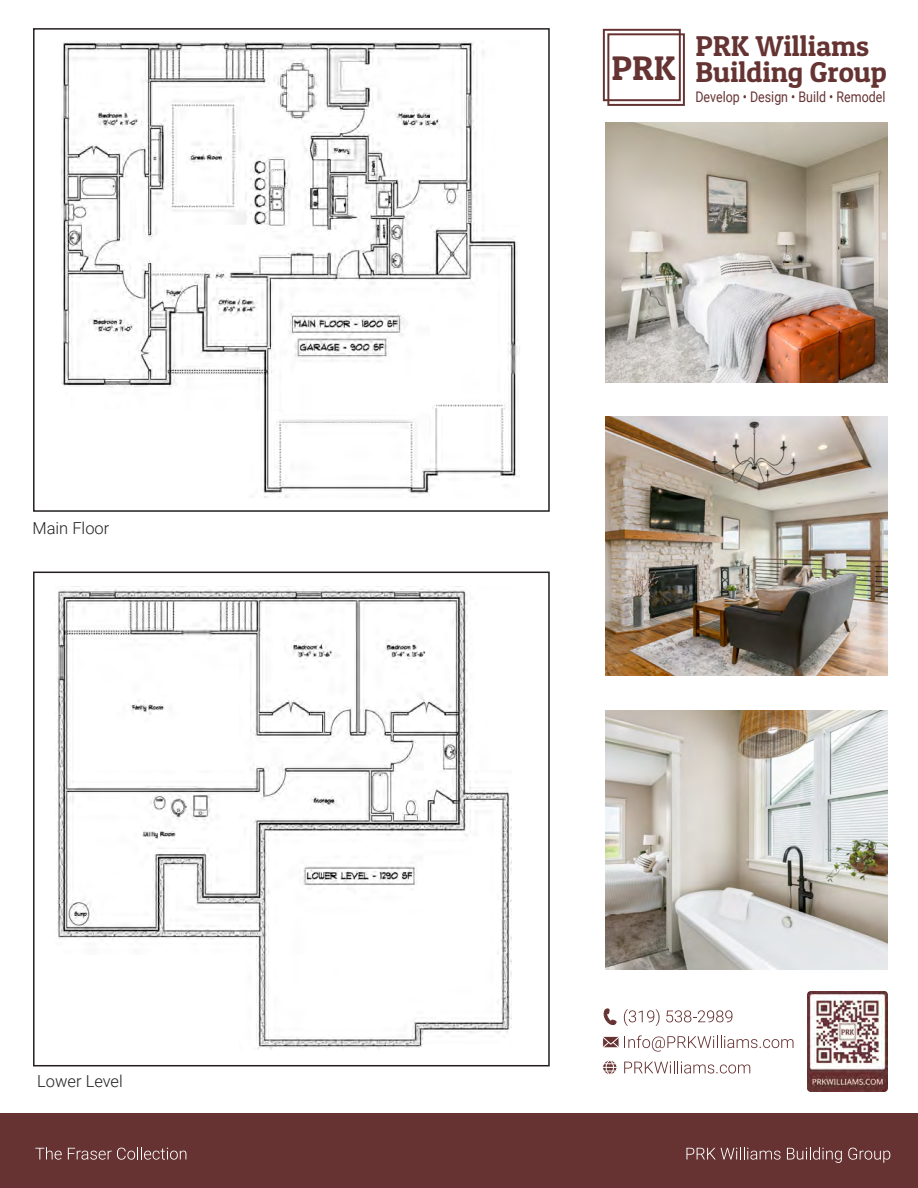
<style>
.page{position:relative;width:918px;height:1188px;background:#fff}
.page>*{position:absolute;margin:0;border:0;box-sizing:border-box;transform-origin:0 0}
.t1{font:34.2px "Patua One";color:#633}
.t2{font:28.8px/25.7px "Patua One";color:#633}
.t3{font:300 16.5px "Roboto";color:#231f20}
.t4{font:14.55px "Roboto";color:#633;scale:.85 1}
</style>
<div class="page">
<img style="left:606px;top:123px;width:282px;height:259px">
<img style="left:606px;top:417px;width:282px;height:259px">
<img style="left:606px;top:710px;width:282px;height:260px">
<div style="left:0;top:1114px;width:918px;height:74px;background:#663232"></div>
<div style="left:607px;top:33px;width:78px;height:73px;border:2px solid #633"></div>
<div style="left:603px;top:29px;width:78px;height:72px;border:2px solid #633"></div>
<svg style="left:35px;top:1147px;width:27px;height:13px"></svg>
<svg style="left:68px;top:1147px;width:118px;height:13px"></svg>
<svg style="left:686px;top:1147px;width:95px;height:13px"></svg>
<svg style="left:787px;top:1147px;width:55px;height:16px"></svg>
<svg style="left:848px;top:1148px;width:42px;height:15px"></svg>
<img style="left:61px;top:41px;width:459px;height:457px">
<img style="left:57px;top:586px;width:455px;height:464px">
<div style="left:33px;top:28px;width:517px;height:484px;border:2px solid #231f20"></div>
<div style="left:33px;top:572px;width:517px;height:494px;border:2px solid #231f20"></div>
<img style="left:807px;top:992px;width:81px;height:100px">
<svg style="left:624px;top:1009px;width:36px;height:17px"></svg>
<svg style="left:666px;top:1010px;width:66px;height:12px"></svg>
<svg style="left:603px;top:1008px;width:13px;height:17px"></svg>
<svg style="left:603px;top:1035px;width:191px;height:17px"></svg>
<svg style="left:624px;top:1061px;width:126px;height:13px"></svg>
<div style="left:602px;top:1060px;width:15px;height:15px;border:1px solid #fff;border-radius:7px"></div>
<svg style="left:603px;top:1060px;width:14px;height:15px"></svg>
<p class="t3" style="left:32px;top:517px;width:78px">Main Floor</p>
<p class="t3" style="left:37px;top:1070px;width:87px">Lower Level</p>
<h1 class="t1" style="left:612px;top:47px;width:65px">PRK</h1>
<h2 class="t2" style="left:695px;top:33px;width:193px">PRK Williams<br>Building Group</h2>
<p class="t4" style="left:695px;top:86px;width:225px">Develop • Design • Build • Remodel</p>
</div>
